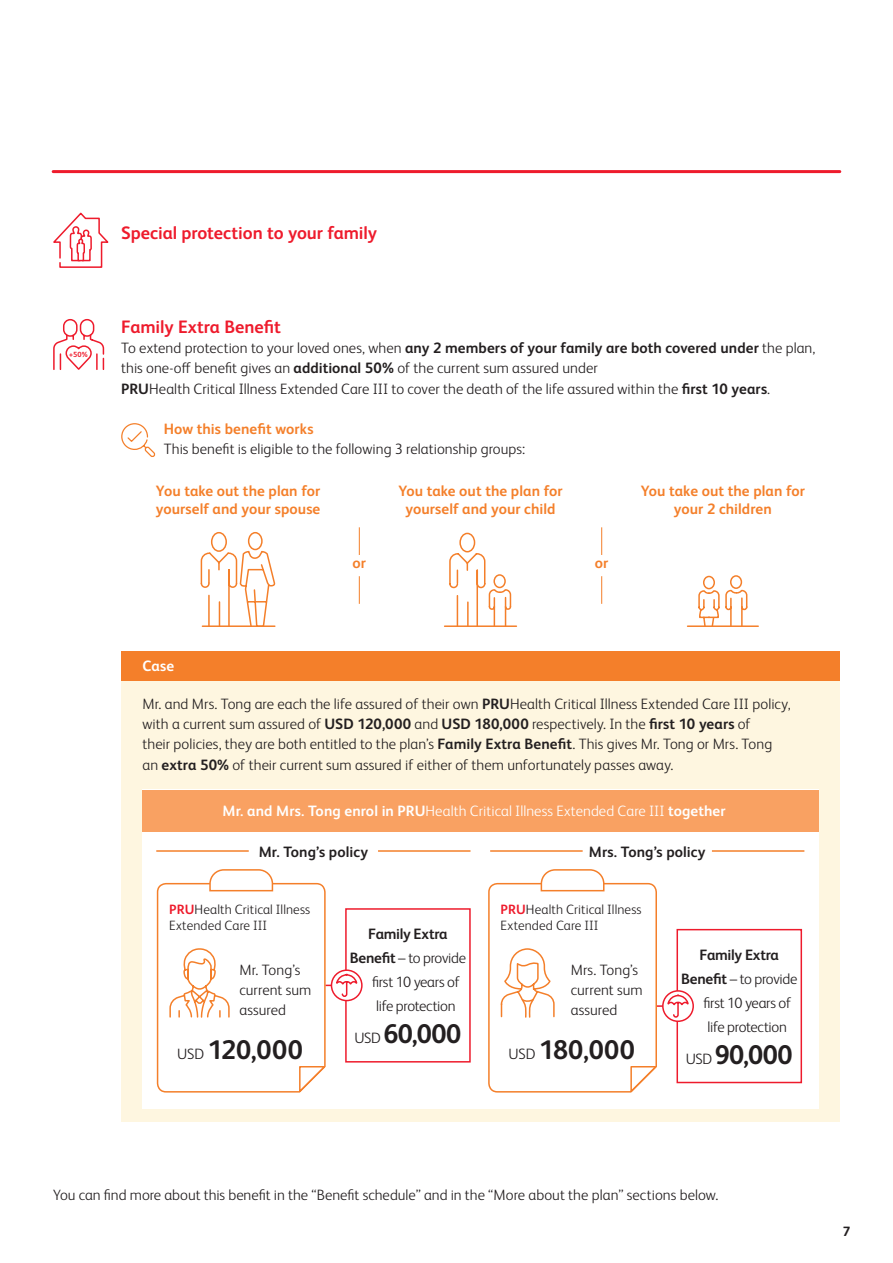
<style>
.page{position:relative;width:893px;height:1263px;background:#fff}
.page>*{position:absolute;margin:0;border:0;box-sizing:border-box;transform-origin:0 0}
.t1{font:700 27px "FS Albert Pro";letter-spacing:-.015em;color:#231f20}
.t2{font:700 18px "FS Albert Pro";letter-spacing:-.005em;color:#ee1b2c}
.t3{font:300 15px/20.2px "FS Albert Pro";letter-spacing:.005em;color:#231f20}
.t4{font:700 15px/18px "FS Albert Pro";letter-spacing:.005em;color:#f47f2a;text-align:center}
.t5{font:300 15px "FS Albert Pro";letter-spacing:.005em;color:#fff}
.t6{font:300 15px "FS Albert Pro";letter-spacing:-.025em;color:#231f20}
.t7{font:700 15px "FS Albert Pro";letter-spacing:-.005em;color:#231f20}
.t8{font:300 15px "FS Albert Pro";letter-spacing:-.015em;color:#231f20}
.t9{font:700 15px "FS Albert Pro";letter-spacing:-.025em;color:#231f20}
.t10{font:300 15px "FS Albert Pro";letter-spacing:-.03em;color:#231f20}
.t11{font:700 15px "FS Albert Pro";color:#fff}
.t12{font:300 13.5px/16.2px "FS Albert Pro";letter-spacing:.01em;color:#231f20}
.t13{font:700 13.5px "FS Albert Pro";color:#231f20}
.t14{font:700 7.5px "FS Albert Pro";color:#ee1b2c}
.s1{font-weight:700}
.s2{font-weight:700;color:#ee1b2c}
.s3{font-weight:300;font-size:15px}
</style>
<div class="page">
<hr style="left:53px;top:170px;width:787px;height:3px;background:#ee1b2c">
<div style="left:121px;top:659px;width:719px;height:462px;background:#fef6e0"></div>
<div style="left:142px;top:790px;width:676px;height:319px;background:#fff"></div>
<div style="left:121px;top:651px;width:719px;height:29px;background:#f47f2a"></div>
<div style="left:142px;top:790px;width:677px;height:41px;background:#f9a162"></div>
<hr style="left:156px;top:850px;width:93px;height:2px;background:#f47f2a">
<hr style="left:378px;top:850px;width:92px;height:2px;background:#f47f2a">
<hr style="left:490px;top:850px;width:93px;height:2px;background:#f47f2a">
<hr style="left:712px;top:850px;width:92px;height:2px;background:#f47f2a">
<div style="left:345px;top:908px;width:126px;height:154px;border:2px solid #ee1b2c"></div>
<div style="left:676px;top:929px;width:126px;height:154px;border:2px solid #ee1b2c"></div>
<div style="left:331px;top:969px;width:32px;height:32px;border:2px solid #ee1b2c;border-radius:50%"></div>
<div style="left:662px;top:990px;width:32px;height:32px;border:2px solid #ee1b2c;border-radius:50%"></div>
<svg style="left:156px;top:869px;width:203px;height:224px"></svg>
<svg style="left:488px;top:869px;width:202px;height:224px"></svg>
<svg style="left:53px;top:319px;width:52px;height:51px"></svg>
<svg style="left:53px;top:212px;width:56px;height:56px"></svg>
<svg style="left:200px;top:532px;width:76px;height:95px"></svg>
<hr style="left:445px;top:625px;width:71px;height:2px;background:#f47f2a">
<svg style="left:448px;top:532px;width:64px;height:94px"></svg>
<hr style="left:688px;top:625px;width:70px;height:2px;background:#f47f2a">
<svg style="left:698px;top:575px;width:50px;height:51px"></svg>
<hr style="left:359px;top:527px;width:1px;height:77px;background:#f47f2a">
<div style="left:349px;top:555px;width:21px;height:21px;background:#fff;border-radius:50%"></div>
<hr style="left:601px;top:527px;width:1px;height:77px;background:#f47f2a">
<div style="left:591px;top:555px;width:21px;height:21px;background:#fff;border-radius:50%"></div>
<svg style="left:121px;top:423px;width:35px;height:34px"></svg>
<p class="t14" style="left:69px;top:349px;width:20px">+50%</p>
<p class="t2" style="left:121px;top:220px;width:257px">Special protection to your family</p>
<p class="t2" style="left:121px;top:314px;width:161px">Family Extra Benefit</p>
<p class="t3" style="left:121px;top:337px;width:696px">To extend protection to your loved ones, when <span class="s1">any 2 members of your family are both covered under</span> the plan, this one-off benefit gives an <span class="s1">additional 50%</span> of the current sum assured under<br><span class="s1">PRU</span>Health Critical Illness Extended Care III to cover the death of the life assured within the <span class="s1">first 10 years</span>.</p>
<p class="t4" style="left:164px;top:419px;width:151px">How this benefit works</p>
<p class="t3" style="left:164px;top:438px;width:363px">This benefit is eligible to the following 3 relationship groups:</p>
<p class="t4" style="left:156px;top:481px;width:166px;text-align:left">You take out the plan for yourself and your spouse</p>
<p class="t4" style="left:398px;top:481px;width:166px">You take out the plan for yourself and your child</p>
<p class="t4" style="left:641px;top:481px;width:166px">You take out the plan for your 2 children</p>
<p class="t4" style="left:353px;top:553px;width:15px">or</p>
<p class="t4" style="left:595px;top:553px;width:15px">or</p>
<p class="t11" style="left:142px;top:656px;width:33px">Case</p>
<p class="t3" style="left:142px;top:693px;width:650px">Mr. and Mrs. Tong are each the life assured of their own <span class="s1">PRU</span>Health Critical Illness Extended Care III policy, with a current sum assured of <span class="s1">USD 120,000</span> and <span class="s1">USD 180,000</span> respectively. In the <span class="s1">first 10 years</span> of<br>their policies, they are both entitled to the plan’s <span class="s1">Family Extra Benefit</span>. This gives Mr. Tong or Mrs. Tong an <span class="s1">extra 50%</span> of their current sum assured if either of them unfortunately passes away.</p>
<p class="t5" style="left:223px;top:801px;width:505px"><span class="s1">Mr. and Mrs. Tong enrol in PRU</span>Health Critical Illness Extended Care III <span class="s1">together</span></p>
<p class="t7" style="left:259px;top:841px;width:111px">Mr. Tong’s policy</p>
<p class="t7" style="left:589px;top:841px;width:118px">Mrs. Tong’s policy</p>
<p class="t12" style="left:169px;top:900px;width:143px"><span class="s2">PRU</span>Health Critical Illness<br>Extended Care III</p>
<p class="t3" style="left:239px;top:959px;width:73px">Mr. Tong’s current sum assured</p>
<h1 class="t1" style="left:177px;top:1031px;width:127px"><span class="s3">USD</span> 120,000</h1>
<p class="t9" style="left:368px;top:924px;width:81px">Family Extra</p>
<p class="t6" style="left:350px;top:948px;width:118px"><span class="s1">Benefit</span> – to provide</p>
<p class="t8" style="left:372px;top:972px;width:89px">first 10 years of</p>
<p class="t6" style="left:376px;top:996px;width:81px">life protection</p>
<h1 class="t1" style="left:355px;top:1015px;width:108px"><span class="s3">USD</span> 60,000</h1>
<p class="t12" style="left:500px;top:900px;width:143px"><span class="s2">PRU</span>Health Critical Illness<br>Extended Care III</p>
<p class="t3" style="left:571px;top:959px;width:73px">Mrs. Tong’s current sum assured</p>
<h1 class="t1" style="left:508px;top:1031px;width:128px"><span class="s3">USD</span> 180,000</h1>
<p class="t9" style="left:700px;top:944px;width:81px">Family Extra</p>
<p class="t10" style="left:681px;top:969px;width:118px"><span class="s1">Benefit</span> – to provide</p>
<p class="t8" style="left:703px;top:993px;width:89px">first 10 years of</p>
<p class="t6" style="left:708px;top:1017px;width:81px">life protection</p>
<h1 class="t1" style="left:686px;top:1035px;width:108px"><span class="s3">USD</span> 90,000</h1>
<p class="t3" style="left:53px;top:1184px;width:667px">You can find more about this benefit in the “Benefit schedule” and in the “More about the plan” sections below.</p>
<p class="t13" style="left:843px;top:1222px;width:9px">7</p>
</div>
